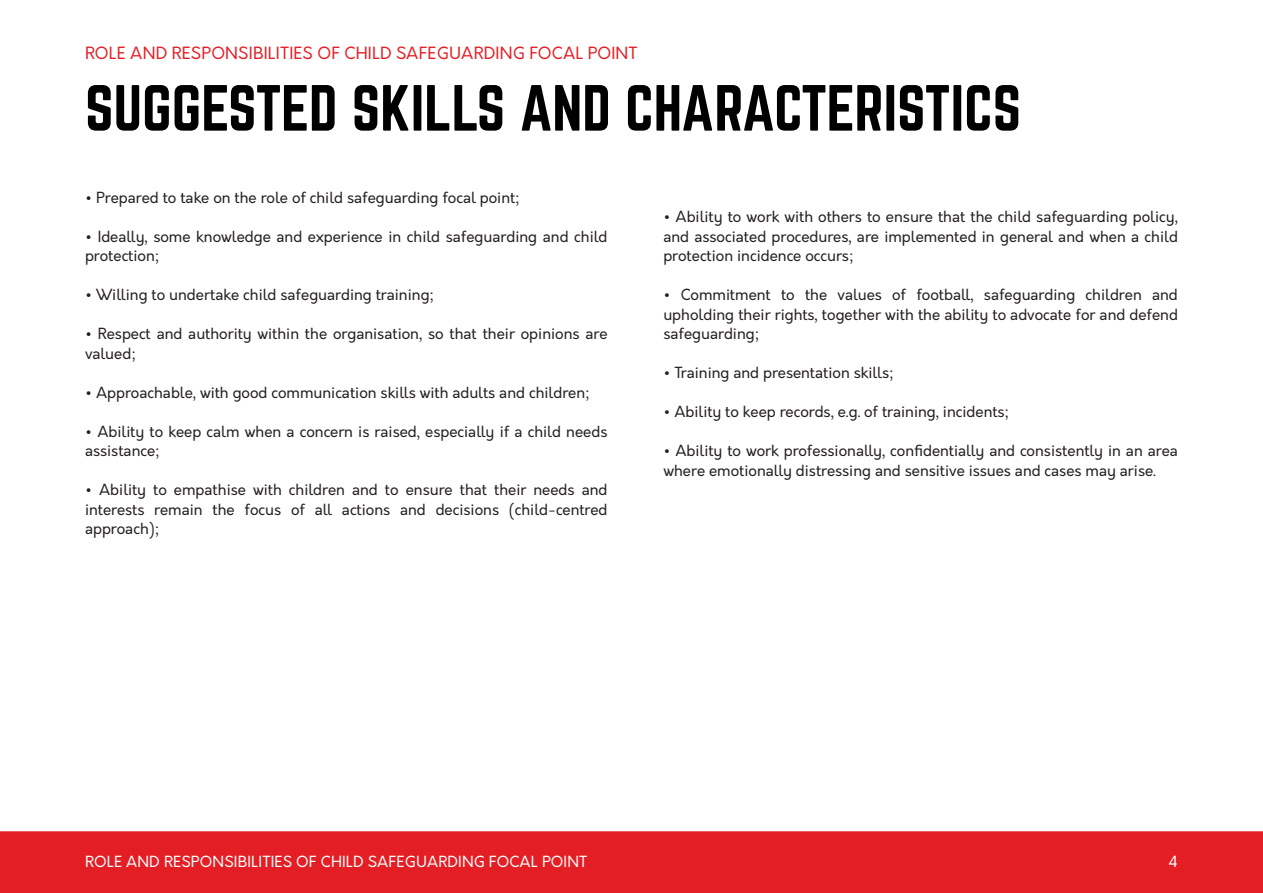
<style>
.page{position:relative;width:1263px;height:893px;background:#fff}
.page>*{position:absolute;margin:0;border:0;box-sizing:border-box;transform-origin:0 0}
.body_1{font:57px "Norwester";color:#000}
.t1{font:16.5px "Orkney";letter-spacing:.01em;color:#e41e25}
.body_1-2{font:15px/19.5px "Orkney";color:#231f20}
.t2{font:15px "Orkney";letter-spacing:.01em;color:#fff}
</style>
<div class="page">
<div style="left:0;top:831px;width:1263px;height:62px;background:#e41e25"></div>
<p class="t1" style="left:85px;top:42px;width:554px">ROLE AND RESPONSIBILITIES OF CHILD SAFEGUARDING FOCAL POINT</p>
<p class="body_1" style="left:85px;top:81px;width:937px">SUGGESTED SKILLS AND CHARACTERISTICS</p>
<p class="body_1-2" style="left:85px;top:188px;width:436px">• Prepared to take on the role of child safeguarding focal point;</p>
<p class="body_1-2" style="left:85px;top:227px;width:524px">• Ideally, some knowledge and experience in child safeguarding and child protection;</p>
<p class="body_1-2" style="left:85px;top:285px;width:351px">• Willing to undertake child safeguarding training;</p>
<p class="body_1-2" style="left:85px;top:324px;width:524px">• Respect and authority within the organisation, so that their opinions are valued;</p>
<p class="body_1-2" style="left:85px;top:383px;width:506px">• Approachable, with good communication skills with adults and children;</p>
<p class="body_1-2" style="left:85px;top:422px;width:524px">• Ability to keep calm when a concern is raised, especially if a child needs assistance;</p>
<p class="body_1-2" style="left:85px;top:480px;width:524px;text-align:justify">• Ability to empathise with children and to ensure that their needs and interests remain the focus of all actions and decisions (child-centred approach);</p>
<p class="body_1-2" style="left:663px;top:207px;width:516px;text-align:justify">• Ability to work with others to ensure that the child safeguarding policy, and associated procedures, are implemented in general and when a child protection incidence occurs;</p>
<p class="body_1-2" style="left:663px;top:285px;width:516px;text-align:justify">• Commitment to the values of football, safeguarding children and upholding their rights, together with the ability to advocate for and defend safeguarding;</p>
<p class="body_1-2" style="left:663px;top:363px;width:232px">• Training and presentation skills;</p>
<p class="body_1-2" style="left:663px;top:402px;width:347px">• Ability to keep records, e.g. of training, incidents;</p>
<p class="body_1-2" style="left:663px;top:441px;width:516px">• Ability to work professionally, confidentially and consistently in an area where emotionally distressing and sensitive issues and cases may arise.</p>
<p class="t2" style="left:85px;top:852px;width:504px">ROLE AND RESPONSIBILITIES OF CHILD SAFEGUARDING FOCAL POINT</p>
<p class="t2" style="left:1169px;top:852px;width:11px">4</p>
</div>
